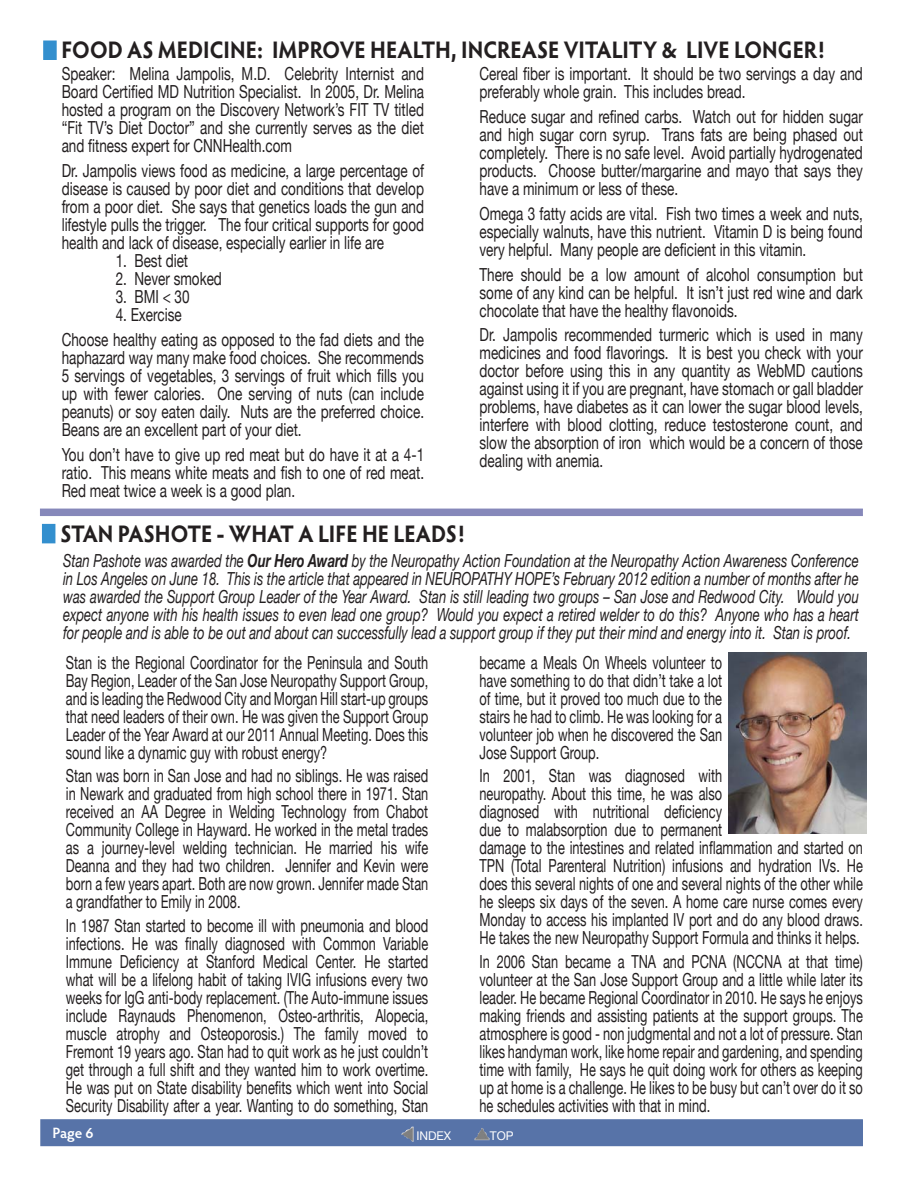
<style>
.page{position:relative;width:918px;height:1188px;background:#fff}
.page>*{position:absolute;margin:0;border:0;box-sizing:border-box;transform-origin:0 0}
.t1{font:700 24px "Hypatia Sans Pro";color:#231f20;scale:.9 1}
.t2{font:18px/18px "Helvetica Neue";color:#231f20;text-align:justify;scale:.71 1}
.t3{font:18px/18px "Helvetica Neue";color:#231f20;text-align:justify;scale:.75 1}
.t4{font:italic 18px/18px "Helvetica Neue";color:#231f20;text-align:justify;scale:.73 1}
.t5{font:600 15px "Hypatia Sans Pro";color:#fff}
.t6{font:12px "Helvetica Neue";color:#fff}
.s1{font-weight:700}
</style>
<div class="page">
<div style="left:41px;top:1120px;width:821px;height:25px;background:#5773a8"></div>
<div style="left:40px;top:1119px;width:823px;height:27px;border:2px solid #5773a8"></div>
<img style="left:474px;top:1128px;width:16px;height:12px">
<img style="left:401px;top:1127px;width:13px;height:15px">
<div style="left:40px;top:509px;width:824px;height:7px;background:#8688ba"></div>
<div style="left:43px;top:40px;width:14px;height:20px;background:#338fce;border:2px solid #338fce"></div>
<div style="left:42px;top:524px;width:13px;height:19px;background:#338fce"></div>
<img style="left:729px;top:652px;width:138px;height:181px">
<h1 class="t1" style="left:62px;top:33px;width:850px">FOOD AS MEDICINE: IMPROVE HEALTH, INCREASE VITALITY &amp; LIVE LONGER!</h1>
<p class="t3" style="left:62px;top:65px;width:485px">Speaker: Melina Jampolis, M.D. Celebrity Internist and Board Certified MD Nutrition Specialist. In 2005, Dr. Melina hosted a program on the Discovery Network’s FIT TV titled “Fit TV’s Diet Doctor” and she currently serves as the diet and fitness expert for CNNHealth.com</p>
<p class="t3" style="left:62px;top:161px;width:485px">Dr. Jampolis views food as medicine, a large percentage of disease is caused by poor diet and conditions that develop from a poor diet. She says that genetics loads the gun and lifestyle pulls the trigger. The four critical supports for good health and lack of disease, especially earlier in life are</p>
<p class="t3" style="left:116px;top:251px;width:98px">1. Best diet</p>
<p class="t3" style="left:116px;top:269px;width:143px">2. Never smoked</p>
<p class="t3" style="left:116px;top:287px;width:100px">3. BMI &lt; 30</p>
<p class="t3" style="left:62px;top:302px;width:485px;line-height:24.8px;text-indent:54px">4. Exercise<br>Choose healthy eating as opposed to the fad diets and the</p>
<p class="t3" style="left:62px;top:348px;width:485px">haphazard way many make food choices. She recommends 5 servings of vegetables, 3 servings of fruit which fills you up with fewer calories. One serving of nuts (can include peanuts) or soy eaten daily. Nuts are the preferred choice.<br>Beans are an excellent part of your diet.</p>
<p class="t3" style="left:62px;top:445px;width:485px">You don’t have to give up red meat but do have it at a 4-1 ratio. This means white meats and fish to one of red meat.<br>Red meat twice a week is a good plan.</p>
<p class="t3" style="left:480px;top:65px;width:513px">Cereal fiber is important. It should be two servings a day and preferably whole grain. This includes bread.</p>
<p class="t3" style="left:480px;top:107px;width:513px">Reduce sugar and refined carbs. Watch out for hidden sugar and high sugar corn syrup. Trans fats are being phased out completely. There is no safe level. Avoid partially hydrogenated products. Choose butter/margarine and mayo that says they have a minimum or less of these.</p>
<p class="t3" style="left:480px;top:204px;width:513px">Omega 3 fatty acids are vital. Fish two times a week and nuts, especially walnuts, have this nutrient. Vitamin D is being found very helpful. Many people are deficient in this vitamin.</p>
<p class="t3" style="left:480px;top:265px;width:513px">There should be a low amount of alcohol consumption but some of any kind can be helpful. It isn’t just red wine and dark chocolate that have the healthy flavonoids.</p>
<p class="t3" style="left:480px;top:326px;width:513px">Dr. Jampolis recommended turmeric which is used in many medicines and food flavorings. It is best you check with your doctor before using this in any quantity as WebMD cautions against using it if you are pregnant, have stomach or gall bladder problems, have diabetes as it can lower the sugar blood levels, interfere with blood clotting, reduce testosterone count, and slow the absorption of iron which would be a concern of those dealing with anemia.</p>
<h1 class="t1" style="left:60px;top:516px;width:451px">STAN PASHOTE - WHAT A LIFE HE LEADS!</h1>
<p class="t4" style="left:63px;top:551px;width:1092px">Stan Pashote was awarded the <span class="s1">Our Hero Award</span> by the Neuropathy Action Foundation at the Neuropathy Action Awareness Conference in Los Angeles on June 18. This is the article that appeared in NEUROPATHY HOPE’s February 2012 edition a number of months after he was awarded the Support Group Leader of the Year Award. Stan is still leading two groups – San Jose and Redwood City. Would you expect anyone with his health issues to even lead one group? Would you expect a retired welder to do this? Anyone who has a heart for people and is able to be out and about can successfully lead a support group if they put their mind and energy into it. Stan is proof.</p>
<p class="t2" style="left:66px;top:653px;width:512px">Stan is the Regional Coordinator for the Peninsula and South Bay Region, Leader of the San Jose Neuropathy Support Group, and is leading the Redwood City and Morgan Hill start-up groups that need leaders of their own. He was given the Support Group Leader of the Year Award at our 2011 Annual Meeting. Does this sound like a dynamic guy with robust energy?</p>
<p class="t2" style="left:66px;top:766px;width:512px">Stan was born in San Jose and had no siblings. He was raised in Newark and graduated from high school there in 1971. Stan received an AA Degree in Welding Technology from Chabot Community College in Hayward. He worked in the metal trades as a journey-level welding technician. He married his wife Deanna and they had two children. Jennifer and Kevin were born a few years apart. Both are now grown. Jennifer made Stan a grandfather to Emily in 2008.</p>
<p class="t2" style="left:66px;top:916px;width:512px">In 1987 Stan started to become ill with pneumonia and blood infections. He was finally diagnosed with Common Variable Immune Deficiency at Stanford Medical Center. He started what will be a lifelong habit of taking IVIG infusions every two weeks for IgG anti-body replacement. (The Auto-immune issues include Raynauds Phenomenon, Osteo-arthritis, Alopecia, muscle atrophy and Osteoporosis.) The family moved to Fremont 19 years ago. Stan had to quit work as he just couldn’t get through a full shift and they wanted him to work overtime.<br>He was put on State disability benefits which went into Social Security Disability after a year. Wanting to do something, Stan</p>
<p class="t2" style="left:480px;top:653px;width:343px">became a Meals On Wheels volunteer to have something to do that didn’t take a lot of time, but it proved too much due to the stairs he had to climb. He was looking for a volunteer job when he discovered the San Jose Support Group.</p>
<p class="t2" style="left:480px;top:766px;width:542px;text-align:left">In 2001, Stan was diagnosed with<br>neuropathy. About this time, he was also<br>diagnosed with nutritional deficiency<br>due to malabsorption due to permanent<br>damage to the intestines and related inflammation and started on TPN (Total Parenteral Nutrition) infusions and hydration IVs. He does this several nights of one and several nights of the other while he sleeps six days of the seven. A home care nurse comes every Monday to access his implanted IV port and do any blood draws.<br>He takes the new Neuropathy Support Formula and thinks it helps.</p>
<p class="t2" style="left:480px;top:952px;width:542px">In 2006 Stan became a TNA and PCNA (NCCNA at that time) volunteer at the San Jose Support Group and a little while later its leader. He became Regional Coordinator in 2010. He says he enjoys making friends and assisting patients at the support groups. The atmosphere is good - non judgmental and not a lot of pressure. Stan likes handyman work, like home repair and gardening, and spending time with family, He says he quit doing work for others as keeping up at home is a challenge. He likes to be busy but can’t over do it so he schedules activities with that in mind.</p>
<p class="t5" style="left:53px;top:1123px;width:43px">Page 6</p>
<p class="t6" style="left:416px;top:1128px;width:36px">INDEX</p>
<p class="t6" style="left:490px;top:1128px;width:25px">TOP</p>
</div>
